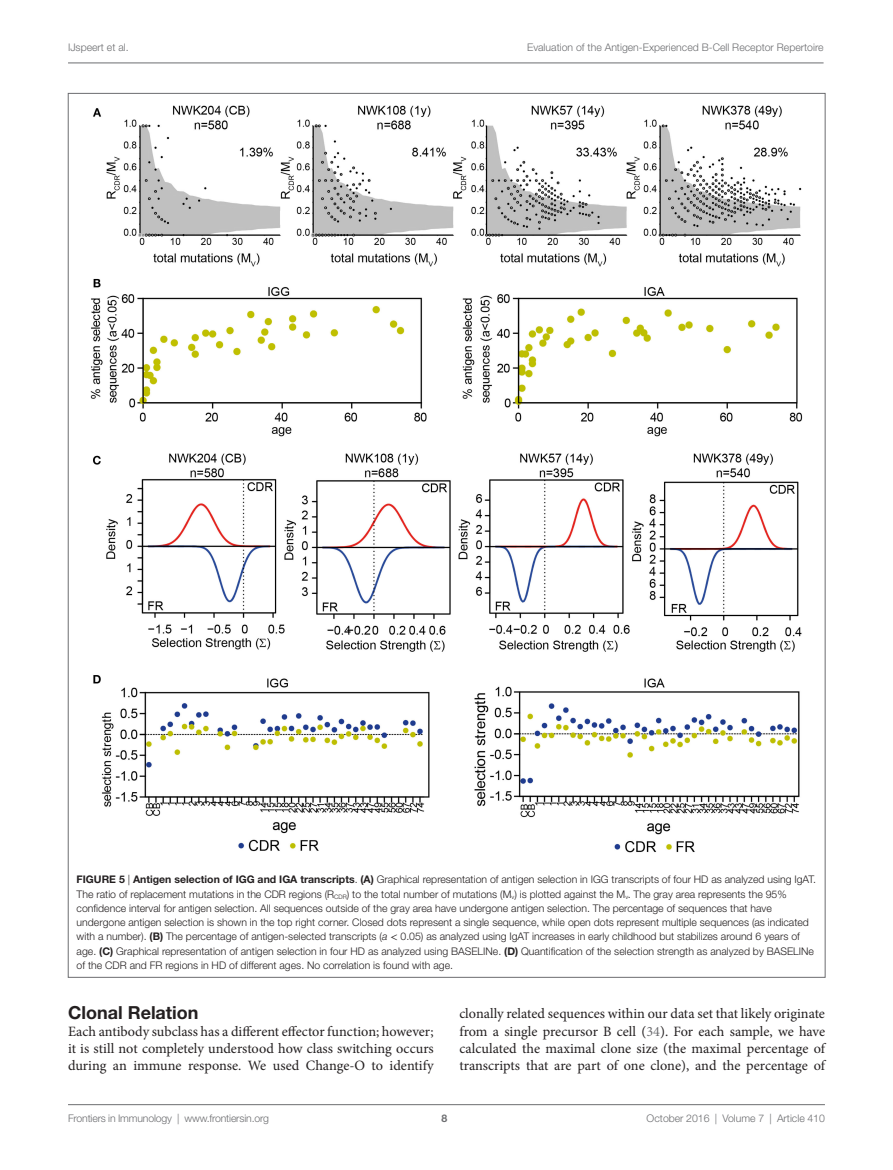
<style>
.page{position:relative;width:893px;height:1170px;background:#fff}
.page>*{position:absolute;margin:0;border:0;box-sizing:border-box;transform-origin:0 0}
.t1{font:700 18px "Helvetica Neue LT Std";color:#231f20}
.t2{font:14.25px/17.2px "Minion Pro";letter-spacing:-.005em;color:#231f20;text-align:justify}
.t3{font:300 10.5px/14.2px "Helvetica Neue LT Std";color:#231f20}
.t4{font:300 10.5px "Helvetica Neue LT Std";color:#6c6d70}
.t5{font:700 10.5px "Helvetica Neue LT Std";color:#231f20}
.t6{font:700 10.5px "Helvetica Neue LT Std";color:#6c6d70}
.s1{font-weight:300}
.s2{font-weight:700}
.s3{font-style:italic}
.s4{font-family:"STIX General";font-weight:400}
.s5{color:#6c6d70}
</style>
<div class="page">
<img style="left:90px;top:105px;width:713px;height:748px">
<hr style="left:68px;top:63px;width:756px;height:1px;background:#6c6d70">
<hr style="left:68px;top:1104px;width:757px;height:1px;background:#6c6d70">
<p class="t4" style="left:68px;top:41px;width:62px">IJspeert et al.</p>
<p class="t4" style="left:527px;top:41px;width:298px">Evaluation of the Antigen-Experienced B-Cell Receptor Repertoire</p>
<p class="t5" style="left:77px;top:873px;width:166px">FIG URE 5 <span class="s1">|</span> Antigen selection of IGG</p>
<p class="t5" style="left:258px;top:873px;width:29px">and IGA</p>
<p class="t3" style="left:77px;top:872px;width:741px;text-indent:224px"><span class="s2">transcripts</span>. <span class="s2">(A)</span> Graphical representation of antigen selection in IGG transcripts of four HD as analyzed using IgAT.<br>The ratio of replacement mutations in the CDR regions (R<sub>CDR</sub>) to the total number of mutations (M<sub>v</sub>) is plotted against the M<sub>v</sub>. The gray area represents the 95% confidence interval for antigen selection. All sequences outside of the gray area have undergone antigen selection. The percentage of sequences that have undergone antigen selection is shown in the top right corner. Closed dots represent a single sequence, while open dots represent multiple sequences (as indicated with a number). <span class="s2">(B)</span> The percentage of antigen-selected transcripts (<span class="s3">a</span> <span class="s4">&lt;</span> 0.05) as analyzed using IgAT increases in early childhood but stabilizes around 6 years of age. <span class="s2">(C)</span> Graphical representation of antigen selection in four HD as analyzed using BASELINe. <span class="s2">(D)</span> Quantification of the selection strength as analyzed by BASELINe of the CDR and FR regions in HD of different ages. No correlation is found with age.</p>
<h1 class="t1" style="left:68px;top:1001px;width:132px">Clonal Relation</h1>
<h2 class="t2" style="left:68px;top:1022px;width:367px">Each antibody subclass has a different effector function; however; it is still not completely understood how class switching occurs during an immune response. We used Change-O to identify</h2>
<p class="t2" style="left:459px;top:1005px;width:367px">clonally related sequences within our data set that likely originate from a single precursor B cell (<span class="s5">34</span>). For each sample, we have calculated the maximal clone size (the maximal percentage of transcripts that are part of one clone), and the percentage of</p>
<p class="t4" style="left:68px;top:1111px;width:203px">Frontiers in Immunology | www.frontiersin.org</p>
<p class="t4" style="left:647px;top:1111px;width:180px">October 2016 | Volume 7 | Article 410</p>
<p class="t6" style="left:441px;top:1111px;width:7px">8</p>
</div>
